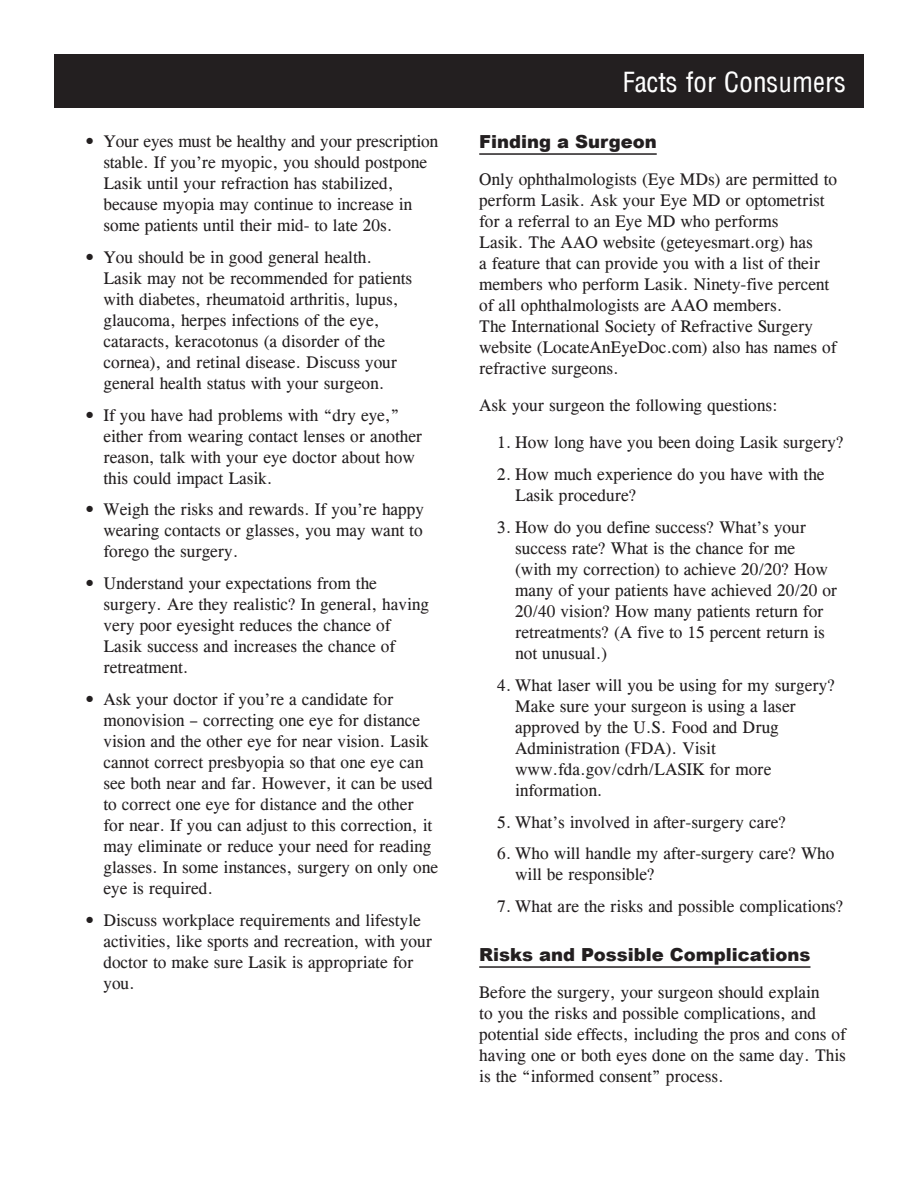
<style>
.page{position:relative;width:918px;height:1188px;background:#fff}
.page>*{position:absolute;margin:0;border:0;box-sizing:border-box;transform-origin:0 0}
.Page_Header{font:condensed 27px "Arena";color:#fff}
.Head_A{font:900 18px "Arial";color:#231f20}
.Bullet{font:17.25px/21px "CG Times";color:#231f20}
.Numbered_List{font:17.25px/21px "CG Times";color:#231f20}
.Body_Text{font:17.25px/21px "CG Times";color:#231f20}
</style>
<div class="page">
<div style="left:55px;top:55px;width:808px;height:52px;background:#231f20"></div>
<div style="left:54px;top:54px;width:810px;height:54px;border:2px solid #231f20"></div>
<hr style="left:479px;top:153px;width:178px;height:2px;background:#231f20">
<hr style="left:479px;top:966px;width:331px;height:2px;background:#231f20">
<p class="Bullet" style="left:103px;top:131px;width:336px;text-indent:-18px">• Your eyes must be healthy and your prescription stable. If you’re myopic, you should postpone Lasik until your refraction has stabilized, because myopia may continue to increase in some patients until their mid- to late 20s.</p>
<p class="Bullet" style="left:103px;top:247px;width:310px;text-indent:-18px">• You should be in good general health.<br>Lasik may not be recommended for patients with diabetes, rheumatoid arthritis, lupus, glaucoma, herpes infections of the eye, cataracts, keracotonus (a disorder of the cornea), and retinal disease. Discuss your general health status with your surgeon.</p>
<p class="Bullet" style="left:103px;top:404px;width:320px;text-indent:-18px">• If you have had problems with “dry eye,” either from wearing contact lenses or another reason, talk with your eye doctor about how this could impact Lasik.</p>
<p class="Bullet" style="left:103px;top:499px;width:322px;text-align:justify;text-indent:-18px">• Weigh the risks and rewards. If you’re happy wearing contacts or glasses, you may want to forego the surgery.</p>
<p class="Bullet" style="left:103px;top:573px;width:327px;text-indent:-18px">• Understand your expectations from the surgery. Are they realistic? In general, having very poor eyesight reduces the chance of Lasik success and increases the chance of retreatment.</p>
<p class="Bullet" style="left:103px;top:689px;width:336px;text-indent:-18px">• Ask your doctor if you’re a candidate for monovision – correcting one eye for distance vision and the other eye for near vision. Lasik cannot correct presbyopia so that one eye can see both near and far. However, it can be used to correct one eye for distance and the other for near. If you can adjust to this correction, it may eliminate or reduce your need for reading glasses. In some instances, surgery on only one eye is required.</p>
<p class="Bullet" style="left:103px;top:910px;width:330px;text-indent:-18px">• Discuss workplace requirements and lifestyle activities, like sports and recreation, with your doctor to make sure Lasik is appropriate for you.</p>
<p class="Page_Header" style="left:623px;top:70px;width:225px">Facts for Consumers</p>
<p class="Head_A" style="left:479px;top:128px;width:179px">Finding a Surgeon</p>
<p class="Body_Text" style="left:479px;top:169px;width:360px">Only ophthalmologists (Eye MDs) are permitted to perform Lasik. Ask your Eye MD or optometrist for a referral to an Eye MD who performs<br>Lasik. The AAO website (geteyesmart.org) has<br>a feature that can provide you with a list of their members who perform Lasik. Ninety-five percent of all ophthalmologists are AAO members.<br>The International Society of Refractive Surgery website (LocateAnEyeDoc.com) also has names of refractive surgeons.</p>
<p class="Body_Text" style="left:479px;top:395px;width:300px">Ask your surgeon the following questions:</p>
<p class="Numbered_List" style="left:497px;top:432px;width:348px">1. How long have you been doing Lasik surgery?</p>
<p class="Numbered_List" style="left:515px;top:464px;width:311px;text-indent:-18px">2. How much experience do you have with the<br>Lasik procedure?</p>
<p class="Numbered_List" style="left:515px;top:517px;width:324px;text-indent:-18px">3. How do you define success? What’s your success rate? What is the chance for me<br>(with my correction) to achieve 20/20? How many of your patients have achieved 20/20 or 20/40 vision? How many patients return for retreatments? (A five to 15 percent return is not unusual.)</p>
<p class="Numbered_List" style="left:515px;top:675px;width:321px;text-indent:-18px">4. What laser will you be using for my surgery?<br>Make sure your surgeon is using a laser approved by the U.S. Food and Drug<br>Administration (FDA). Visit www.fda.gov/cdrh/LASIK for more information.</p>
<p class="Numbered_List" style="left:497px;top:811px;width:290px">5. What’s involved in after-surgery care?</p>
<p class="Numbered_List" style="left:515px;top:843px;width:321px;text-indent:-18px">6. Who will handle my after-surgery care? Who will be responsible?</p>
<p class="Numbered_List" style="left:497px;top:896px;width:348px">7. What are the risks and possible complications?</p>
<p class="Head_A" style="left:479px;top:941px;width:333px">Risks and Possible Complications</p>
<p class="Body_Text" style="left:479px;top:982px;width:368px">Before the surgery, your surgeon should explain<br>to you the risks and possible complications, and potential side effects, including the pros and cons of having one or both eyes done on the same day. This is the “informed consent” process.</p>
</div>
